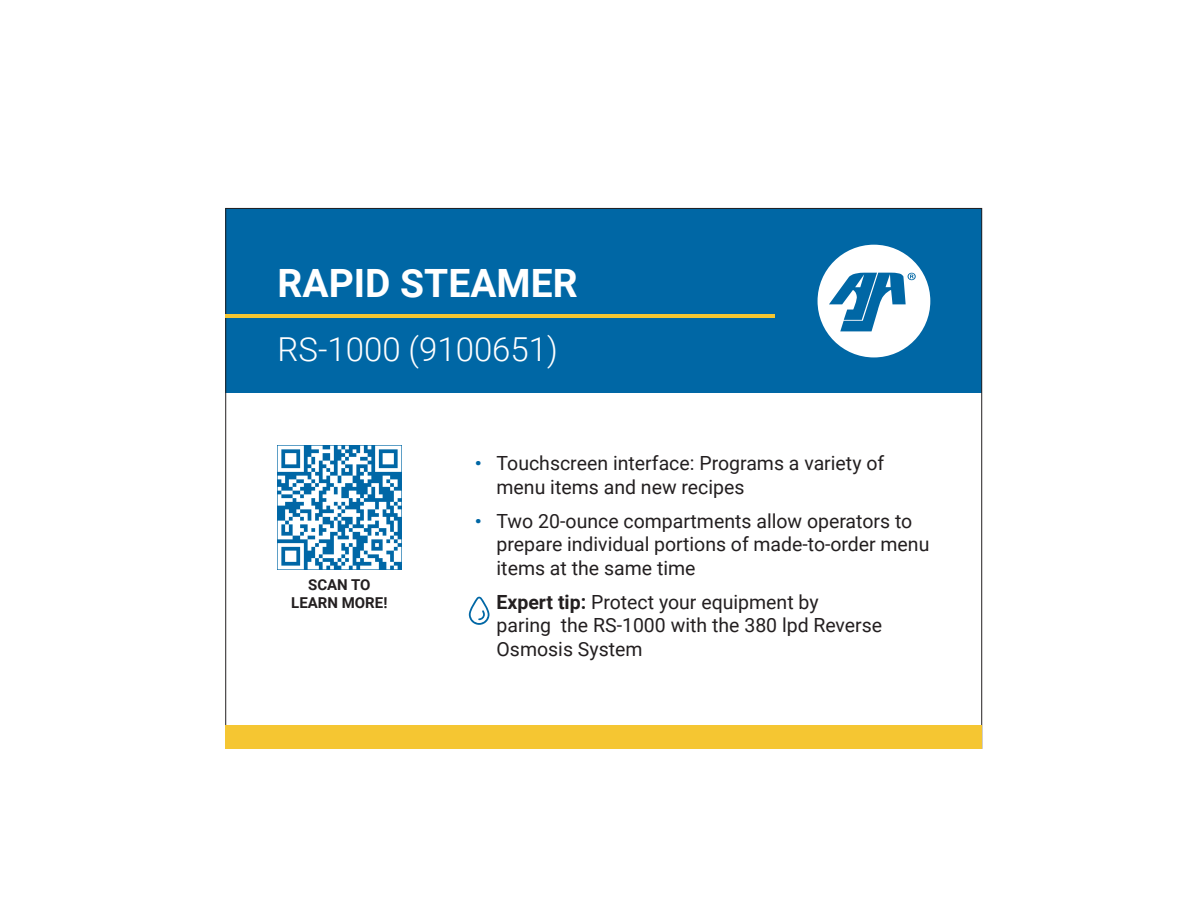
<style>
.page{position:relative;width:1188px;height:918px;background:#fff}
.page>*{position:absolute;margin:0;border:0;box-sizing:border-box;transform-origin:0 0}
.t1{font:700 39px "Roboto";color:#fff}
.t2{font:300 33px "Roboto";color:#fff}
.t3{font:19.5px/23.4px "Roboto";color:#231f20}
.t4{font:700 15px "Roboto";color:#231f20}
.s1{font-weight:700;font-size:28.5px;color:#0067a5}
.s2{font-weight:700;font-size:28.5px;color:#fff}
.s3{font-weight:700}
</style>
<div class="page">
<div style="left:226px;top:208px;width:756px;height:185px;background:#0067a5"></div>
<img style="left:278px;top:446px;width:123px;height:123px">
<svg style="left:818px;top:245px;width:112px;height:112px"></svg>
<hr style="left:226px;top:315px;width:549px;height:3px;background:#f5c632">
<div style="left:226px;top:725px;width:756px;height:24px;background:#f5c632"></div>
<svg style="left:469px;top:597px;width:21px;height:28px"></svg>
<p class="t1" style="left:278px;top:256px;width:302px">RAPID STEAMER</p>
<p class="t2" style="left:278px;top:326px;width:282px">RS-1000 (9100651)</p>
<p class="t4" style="left:308px;top:574px;width:64px">SCAN TO</p>
<p class="t4" style="left:291px;top:592px;width:98px">LEARN MORE!</p>
<p class="t3" style="left:497px;top:451px;width:389px;text-indent:-23px"><span class="s1">·</span> Touchscreen interface: Programs a variety of menu items and new recipes</p>
<p class="t3" style="left:497px;top:509px;width:434px;text-indent:-23px"><span class="s1">·</span> Two 20-ounce compartments allow operators to prepare individual portions of made-to-order menu items at the same time</p>
<p class="t3" style="left:474px;top:590px;width:346px"><span class="s2">·</span> <span class="s3">Expert tip:</span> Protect your equipment by</p>
<p class="t3" style="left:497px;top:613px;width:387px">paring the RS-1000 with the 380 lpd Reverse</p>
<p class="t3" style="left:497px;top:636px;width:148px">Osmosis System</p>
</div>
